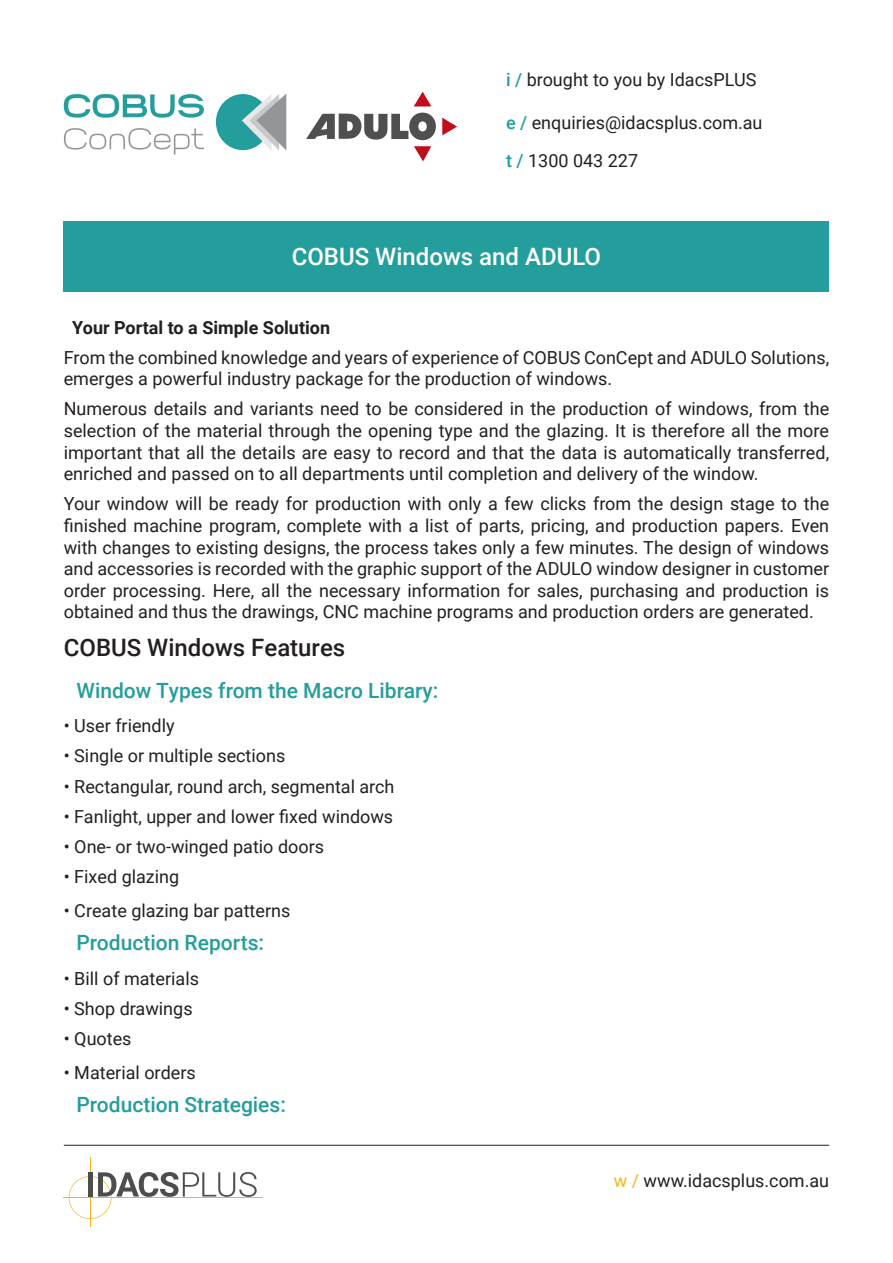
<style>
.page{position:relative;width:893px;height:1263px;background:#fff}
.page>*{position:absolute;margin:0;border:0;box-sizing:border-box;transform-origin:0 0}
.Heading{font:500 24px "Roboto";color:#231f20}
.Heading-2{font:500 24px "Roboto";color:#fff}
.Sub_Headings{font:500 21px "Roboto";color:#239e9c}
.Body_Copy{font:18px/21.6px "Roboto";color:#231f20;text-align:justify}
.Heading2{font:18px "Roboto";color:#231f20}
.Body_Copy_2{font:700 18px "Roboto";color:#231f20}
.s1{font-weight:500;color:#239e9c}
.s2{color:#f5b41a}
</style>
<div class="page">
<hr style="left:64px;top:1197px;width:199px;height:1px;background:#f5b41a">
<hr style="left:90px;top:1157px;width:1px;height:69px;background:#f5b41a">
<svg style="left:69px;top:1172px;width:188px;height:47px"></svg>
<div style="left:64px;top:221px;width:765px;height:71px;background:#239e9c"></div>
<hr style="left:64px;top:1145px;width:765px;height:1px;background:#231f20">
<svg style="left:64px;top:94px;width:140px;height:24px"></svg>
<svg style="left:64px;top:128px;width:140px;height:27px"></svg>
<div style="left:216px;top:94px;width:54px;height:56px;background:#239e9c;border-radius:50%"></div>
<svg style="left:242px;top:94px;width:44px;height:56px"></svg>
<svg style="left:414px;top:92px;width:17px;height:14px"></svg>
<svg style="left:442px;top:118px;width:15px;height:17px"></svg>
<svg style="left:414px;top:146px;width:17px;height:15px"></svg>
<svg style="left:306px;top:113px;width:130px;height:27px"></svg>
<p class="Heading2" style="left:506px;top:67px;width:252px"><span class="s1">i /</span> brought to you by IdacsPLUS</p>
<p class="Heading2" style="left:506px;top:109px;width:258px"><span class="s1">e /</span> enquiries@idacsplus.com.au</p>
<p class="Heading2" style="left:506px;top:148px;width:134px"><span class="s1">t /</span> 1300 043 227</p>
<p class="Heading-2" style="left:292px;top:239px;width:311px">COBUS Windows and ADULO</p>
<p class="Body_Copy_2" style="left:72px;top:315px;width:259px">Your Portal to a Simple Solution</p>
<p class="Body_Copy" style="left:64px;top:346px;width:767px">From the combined knowledge and years of experience of COBUS ConCept and ADULO Solutions, emerges a powerful industry package for the production of windows.</p>
<p class="Body_Copy" style="left:64px;top:398px;width:767px">Numerous details and variants need to be considered in the production of windows, from the selection of the material through the opening type and the glazing. It is therefore all the more important that all the details are easy to record and that the data is automatically transferred, enriched and passed on to all departments until completion and delivery of the window.</p>
<p class="Body_Copy" style="left:64px;top:492px;width:767px">Your window will be ready for production with only a few clicks from the design stage to the finished machine program, complete with a list of parts, pricing, and production papers. Even with changes to existing designs, the process takes only a few minutes. The design of windows and accessories is recorded with the graphic support of the ADULO window designer in customer order processing. Here, all the necessary information for sales, purchasing and production is obtained and thus the drawings, CNC machine programs and production orders are generated.</p>
<p class="Heading" style="left:64px;top:630px;width:283px">COBUS Windows Features</p>
<p class="Sub_Headings" style="left:77px;top:676px;width:363px">Window Types from the Macro Library:</p>
<p class="Body_Copy" style="left:64px;top:714px;width:112px">• User friendly</p>
<p class="Body_Copy" style="left:64px;top:744px;width:223px">• Single or multiple sections</p>
<p class="Body_Copy" style="left:64px;top:775px;width:332px">• Rectangular, round arch, segmental arch</p>
<p class="Body_Copy" style="left:64px;top:805px;width:331px">• Fanlight, upper and lower fixed windows</p>
<p class="Body_Copy" style="left:64px;top:835px;width:262px">• One- or two-winged patio doors</p>
<p class="Body_Copy" style="left:64px;top:865px;width:117px">• Fixed glazing</p>
<p class="Body_Copy" style="left:64px;top:899px;width:228px">• Create glazing bar patterns</p>
<p class="Sub_Headings" style="left:77px;top:928px;width:189px">Production Reports:</p>
<p class="Body_Copy" style="left:64px;top:967px;width:137px">• Bill of materials</p>
<p class="Body_Copy" style="left:64px;top:997px;width:130px">• Shop drawings</p>
<p class="Body_Copy" style="left:64px;top:1027px;width:69px">• Quotes</p>
<p class="Body_Copy" style="left:64px;top:1061px;width:133px">• Material orders</p>
<p class="Sub_Headings" style="left:77px;top:1090px;width:211px">Production Strategies:</p>
<p class="Body_Copy" style="left:614px;top:1169px;width:217px"><span class="s2">w /</span> www.idacsplus.com.au</p>
</div>
